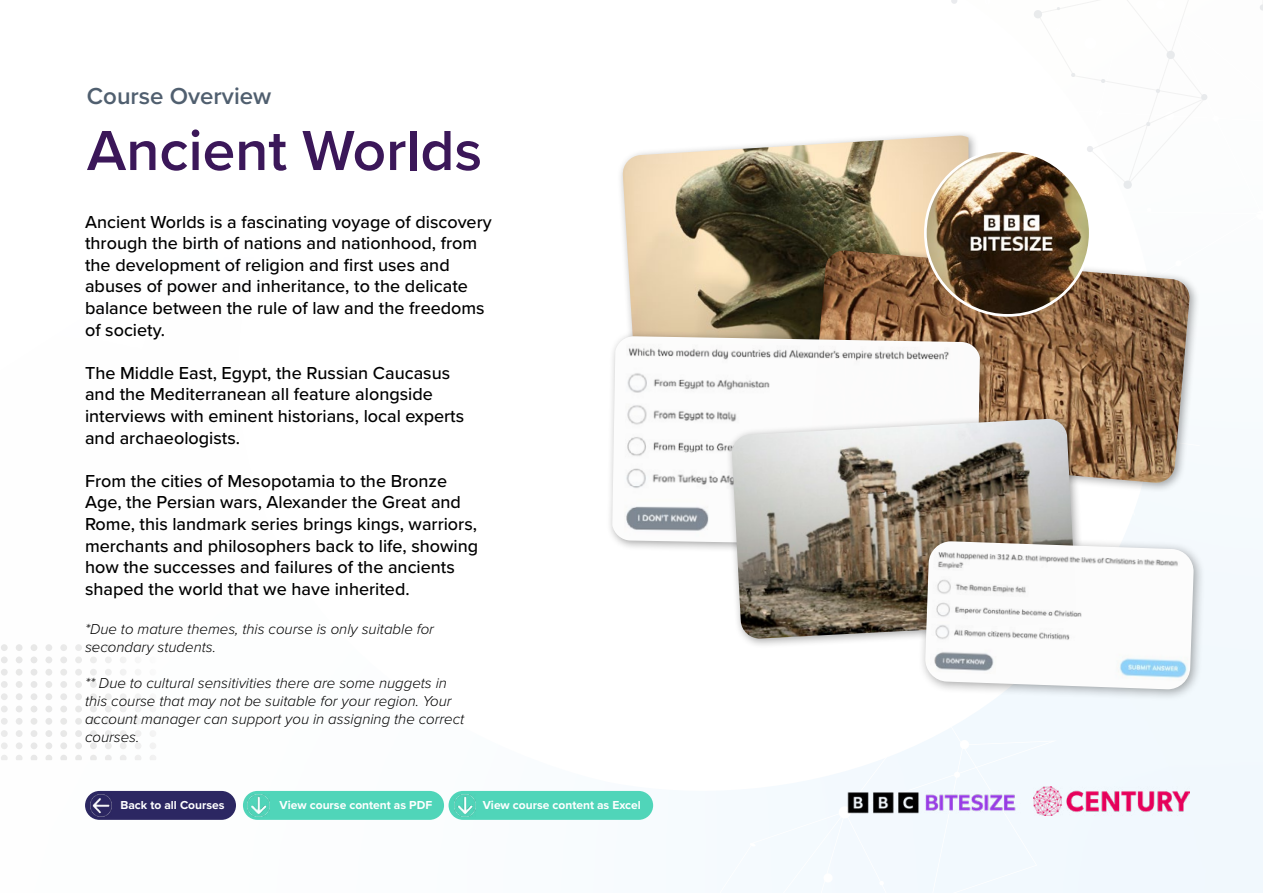
<style>
.page{position:relative;width:1263px;height:893px;background:#fff}
.page>*{position:absolute;margin:0;border:0;box-sizing:border-box;transform-origin:0 0}
.t1{font:600 58.5px "Proxima Nova";color:#3b1759}
.t2{font:600 24px "Proxima Nova";color:#505f6f}
.t3{font:500 18px/21.6px "Proxima Nova";color:#000}
.t4{font:italic 300 15px/18px "Proxima Nova";color:#000}
.t5{font:700 12px "Proxima Nova";color:#fff}
</style>
<div class="page">
<img style="left:1px;top:498px;width:1262px;height:395px">
<img style="left:1035px;top:787px;width:154px;height:29px">
<svg style="left:1101px;top:79px;width:4px;height:4px"></svg>
<svg style="left:1071px;top:73px;width:4px;height:4px"></svg>
<svg style="left:1156px;top:89px;width:4px;height:4px"></svg>
<svg style="left:1146px;top:122px;width:4px;height:4px"></svg>
<svg style="left:1034px;top:10px;width:9px;height:9px"></svg>
<svg style="left:1166px;top:50px;width:9px;height:10px"></svg>
<svg style="left:1123px;top:180px;width:9px;height:9px"></svg>
<svg style="left:951px;top:0;width:6px;height:4px"></svg>
<svg style="left:1087px;top:146px;width:6px;height:6px"></svg>
<svg style="left:1260px;top:4px;width:3px;height:7px"></svg>
<svg style="left:1201px;top:94px;width:6px;height:7px"></svg>
<img style="left:828px;top:772px;width:207px;height:60px">
<img style="left:1px;top:644px;width:155px;height:32px">
<div style="left:617px;top:130px;width:362px;height:240px;background:#000;opacity:.35"></div>
<img style="left:623px;top:136px;width:345px;height:194px">
<div style="left:804px;top:244px;width:396px;height:249px;background:#000;opacity:.35"></div>
<img style="left:810px;top:251px;width:380px;height:233px">
<div style="left:606px;top:330px;width:384px;height:227px;background:#000;opacity:.35"></div>
<img style="left:612px;top:336px;width:368px;height:210px">
<div style="left:725px;top:412px;width:361px;height:237px;background:#000;opacity:.35"></div>
<img style="left:731px;top:419px;width:345px;height:220px">
<div style="left:918px;top:534px;width:288px;height:168px;background:#000;opacity:.35"></div>
<img style="left:925px;top:541px;width:269px;height:149px">
<div style="left:85px;top:791px;width:151px;height:29px;background:#2c2762;border-radius:14px"></div>
<img style="left:90px;top:795px;width:22px;height:21px">
<div style="left:243px;top:791px;width:201px;height:29px;background:#50d5b9;border-radius:14px"></div>
<img style="left:248px;top:795px;width:21px;height:21px">
<div style="left:448px;top:791px;width:205px;height:29px;background:#50d5b9;border-radius:14px"></div>
<img style="left:454px;top:795px;width:21px;height:21px">
<img style="left:925px;top:151px;width:164px;height:164px">
<h2 class="t2" style="left:87px;top:78px;width:186px">Course Overview</h2>
<h1 class="t1" style="left:87px;top:107px;width:397px">Ancient Worlds</h1>
<p class="t3" style="left:85px;top:210px;width:408px">Ancient Worlds is a fascinating voyage of discovery through the birth of nations and nationhood, from the development of religion and first uses and abuses of power and inheritance, to the delicate balance between the rule of law and the freedoms of society.</p>
<p class="t3" style="left:85px;top:361px;width:381px">The Middle East, Egypt, the Russian Caucasus and the Mediterranean all feature alongside interviews with eminent historians, local experts and archaeologists.</p>
<p class="t3" style="left:85px;top:469px;width:395px">From the cities of Mesopotamia to the Bronze Age, the Persian wars, Alexander the Great and Rome, this landmark series brings kings, warriors, merchants and philosophers back to life, showing how the successes and failures of the ancients shaped the world that we have inherited.</p>
<p class="t4" style="left:85px;top:620px;width:350px">*Due to mature themes, this course is only suitable for secondary students.</p>
<p class="t4" style="left:85px;top:674px;width:381px">** Due to cultural sensitivities there are some nuggets in this course that may not be suitable for your region. Your account manager can support you in assigning the correct courses.</p>
<p class="t5" style="left:120px;top:796px;width:106px">Back to all Courses</p>
<p class="t5" style="left:280px;top:796px;width:154px">View course content as PDF</p>
<p class="t5" style="left:483px;top:796px;width:160px">View course content as Excel</p>
</div>
